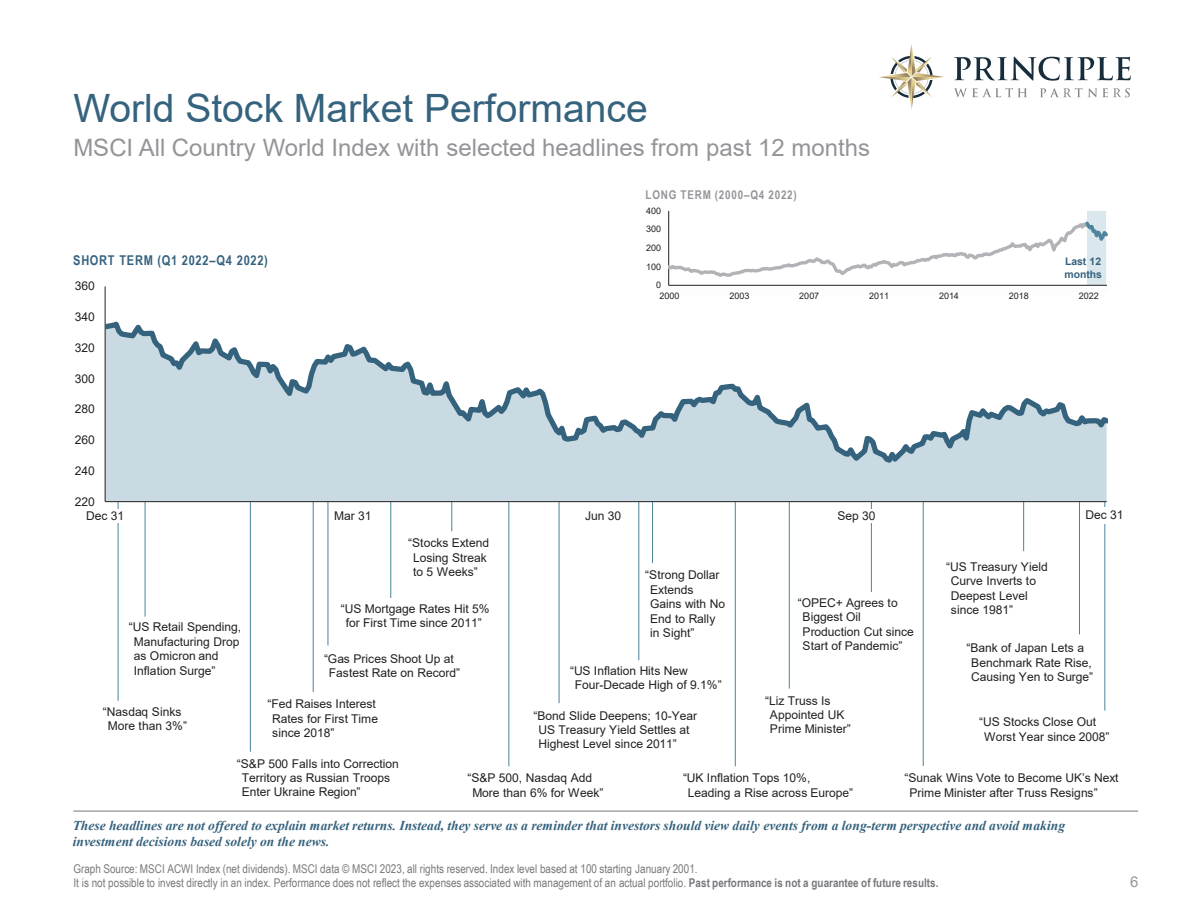
<style>
.page{position:relative;width:1188px;height:918px;background:#fff}
.page>*{position:absolute;margin:0;border:0;box-sizing:border-box;transform-origin:0 0}
.t1{font:39px "Arial";color:#35627d}
.t2{font:24px "Arial";color:#939598}
.t3{font:15px "Arial";color:#939598}
.t4{font:italic 700 13.5px/16.2px "Times New Roman";color:#35627d}
.t5{font:700 13.5px "Arial Narrow";letter-spacing:.05em;color:#35627d}
.t6{font:12.15px "Arial";letter-spacing:-.005em;color:#231f20}
.t7{font:12px/14.4px "Arial";letter-spacing:-.005em;color:#231f20}
.t8{font:12px/14.4px "Arial Narrow";letter-spacing:.005em;color:#76787b}
.t9{font:700 12px "Arial Narrow";letter-spacing:.065em;color:#939598}
.t10{font:700 10.5px/12.6px "Arial";letter-spacing:-.005em;color:#35627d}
.t11{font:9px "Arial";letter-spacing:.005em;color:#231f20}
.s1{font-weight:700}
</style>
<div class="page">
<hr style="left:390px;top:436px;width:1px;height:162px;background:#49839c">
<hr style="left:1104px;top:487px;width:1px;height:224px;background:#49839c">
<hr style="left:73px;top:811px;width:1065px;height:1px;background:#76787b">
<hr style="left:668px;top:211px;width:1px;height:74px;background:#231f20">
<hr style="left:669px;top:285px;width:438px;height:1px;background:#231f20">
<svg style="left:669px;top:211px;width:439px;height:74px"></svg>
<hr style="left:735px;top:484px;width:1px;height:282px;background:#49839c">
<hr style="left:328px;top:483px;width:1px;height:162px;background:#49839c">
<hr style="left:451px;top:446px;width:1px;height:85px;background:#49839c">
<hr style="left:118px;top:477px;width:1px;height:224px;background:#49839c">
<hr style="left:145px;top:471px;width:1px;height:146px;background:#49839c">
<hr style="left:250px;top:454px;width:1px;height:298px;background:#49839c">
<hr style="left:638px;top:459px;width:1px;height:201px;background:#49839c">
<hr style="left:923px;top:466px;width:1px;height:300px;background:#49839c">
<hr style="left:789px;top:492px;width:1px;height:197px;background:#49839c">
<hr style="left:652px;top:448px;width:1px;height:115px;background:#49839c">
<hr style="left:1079px;top:484px;width:1px;height:150px;background:#49839c">
<hr style="left:313px;top:492px;width:1px;height:200px;background:#49839c">
<hr style="left:871px;top:483px;width:1px;height:109px;background:#49839c">
<hr style="left:1023px;top:467px;width:1px;height:84px;background:#49839c">
<hr style="left:508px;top:465px;width:1px;height:301px;background:#49839c">
<hr style="left:559px;top:488px;width:1px;height:215px;background:#49839c">
<div style="left:106px;top:468px;width:1001px;height:33px;background:#c9dae2"></div>
<hr style="left:105px;top:286px;width:1px;height:216px;background:#231f20">
<hr style="left:105px;top:501px;width:1002px;height:1px;background:#231f20">
<svg style="left:105px;top:317px;width:1003px;height:151px"></svg>
<div style="left:86px;top:509px;width:38px;height:13px;background:#fff"></div>
<div style="left:837px;top:509px;width:38px;height:13px;background:#fff"></div>
<div style="left:1081px;top:508px;width:47px;height:16px;background:#fff"></div>
<svg style="left:879px;top:44px;width:65px;height:66px"></svg>
<svg style="left:954px;top:88px;width:73px;height:9px"></svg>
<svg style="left:1040px;top:88px;width:90px;height:9px"></svg>
<svg style="left:954px;top:57px;width:177px;height:24px"></svg>
<p class="t1" style="left:73px;top:82px;width:576px">World Stock Market Performance</p>
<p class="t2" style="left:73px;top:131px;width:798px">MSCI All Country World Index with selected headlines from past 12 months</p>
<p class="t9" style="left:646px;top:186px;width:153px">LONG TERM (2000–Q4 2022)</p>
<p class="t11" style="left:646px;top:204px;width:17px">400</p>
<p class="t11" style="left:646px;top:223px;width:17px">300</p>
<p class="t5" style="left:73px;top:250px;width:196px">SHORT TERM (Q1 2022–Q4 2022)</p>
<p class="t7" style="left:75px;top:279px;width:22px">360</p>
<p class="t7" style="left:75px;top:309px;width:22px">340</p>
<p class="t7" style="left:75px;top:340px;width:22px">320</p>
<p class="t7" style="left:75px;top:371px;width:22px">300</p>
<p class="t7" style="left:75px;top:402px;width:22px">280</p>
<p class="t7" style="left:75px;top:433px;width:22px">260</p>
<p class="t7" style="left:75px;top:463px;width:22px">240</p>
<p class="t7" style="left:75px;top:494px;width:22px">220</p>
<p class="t11" style="left:646px;top:242px;width:17px">200</p>
<p class="t11" style="left:646px;top:260px;width:17px">100</p>
<p class="t11" style="left:656px;top:279px;width:7px">0</p>
<p class="t10" style="left:1064px;top:255px;width:39px">Last 12 months</p>
<p class="t11" style="left:660px;top:290px;width:21px">2000</p>
<p class="t11" style="left:729px;top:290px;width:21px">2003</p>
<p class="t11" style="left:799px;top:290px;width:21px">2007</p>
<p class="t11" style="left:869px;top:290px;width:21px">2011</p>
<p class="t11" style="left:939px;top:290px;width:21px">2014</p>
<p class="t11" style="left:1009px;top:290px;width:21px">2018</p>
<p class="t11" style="left:1079px;top:290px;width:21px">2022</p>
<p class="t7" style="left:86px;top:508px;width:40px">Dec 31</p>
<p class="t7" style="left:334px;top:508px;width:39px">Mar 31</p>
<p class="t7" style="left:585px;top:508px;width:38px">Jun 30</p>
<p class="t7" style="left:837px;top:508px;width:40px">Sep 30</p>
<p class="t7" style="left:134px;top:620px;width:109px;text-indent:-5px">“US Retail Spending,<br>Manufacturing Drop as Omicron and<br>Inflation Surge”</p>
<p class="t7" style="left:103px;top:704px;width:86px;text-align:center">“Nasdaq Sinks<br>More than 3%”</p>
<p class="t7" style="left:408px;top:536px;width:82px;text-align:center">“Stocks Extend<br>Losing Streak to 5 Weeks”</p>
<p class="t7" style="left:341px;top:601px;width:150px;text-align:center">“US Mortgage Rates Hit 5% for First Time since 2011”</p>
<p class="t7" style="left:324px;top:651px;width:138px;text-align:center">“Gas Prices Shoot Up at<br>Fastest Rate on Record”</p>
<p class="t6" style="left:267px;top:696px;width:110px">“Fed Raises Interest</p>
<p class="t7" style="left:272px;top:711px;width:107px">Rates for First Time since 2018”</p>
<p class="t7" style="left:645px;top:568px;width:76px">“Strong Dollar</p>
<p class="t6" style="left:650px;top:581px;width:45px">Extends</p>
<p class="t7" style="left:650px;top:597px;width:76px">Gains with No<br>End to Rally in Sight”</p>
<p class="t7" style="left:575px;top:663px;width:148px;text-indent:-5px">“US Inflation Hits New<br>Four-Decade High of 9.1%”</p>
<p class="t7" style="left:538px;top:708px;width:160px;text-indent:-5px">“Bond Slide Deepens; 10-Year<br>US Treasury Yield Settles at<br>Highest Level since 2011”</p>
<p class="t7" style="left:803px;top:595px;width:113px;text-indent:-5px">“OPEC+ Agrees to<br>Biggest Oil<br>Production Cut since<br>Start of Pandemic”</p>
<p class="t7" style="left:770px;top:693px;width:82px;text-indent:-5px">“Liz Truss Is<br>Appointed UK<br>Prime Minister”</p>
<p class="t7" style="left:951px;top:559px;width:98px;text-indent:-5px">“US Treasury Yield<br>Curve Inverts to<br>Deepest Level since 1981”</p>
<p class="t7" style="left:1085px;top:508px;width:40px">Dec 31</p>
<p class="t7" style="left:971px;top:641px;width:123px;text-indent:-5px">“Bank of Japan Lets a<br>Benchmark Rate Rise,<br>Causing Yen to Surge”</p>
<p class="t7" style="left:984px;top:715px;width:127px;text-indent:-5px">“US Stocks Close Out<br>Worst Year since 2008”</p>
<p class="t7" style="left:242px;top:756px;width:159px;text-indent:-5px">“S&amp;P 500 Falls into Correction<br>Territory as Russian Troops<br>Enter Ukraine Region”</p>
<p class="t7" style="left:472px;top:771px;width:133px;text-indent:-5px">“S&amp;P 500, Nasdaq Add<br>More than 6% for Week”</p>
<p class="t6" style="left:683px;top:770px;width:129px">“UK Inflation Tops 10%,</p>
<p class="t7" style="left:688px;top:785px;width:167px">Leading a Rise across Europe”</p>
<p class="t7" style="left:909px;top:771px;width:211px;text-indent:-5px">“Sunak Wins Vote to Become UK’s Next<br>Prime Minister after Truss Resigns”</p>
<p class="t4" style="left:73px;top:817px;width:994px">These headlines are not offered to explain market returns. Instead, they serve as a reminder that investors should view daily events from a long-term perspective and avoid making investment decisions based solely on the news.</p>
<p class="t8" style="left:73px;top:861px;width:867px">Graph Source: MSCI ACWI Index (net dividends). MSCI data © MSCI 2023, all rights reserved. Index level based at 100 starting January 2001.<br>It is not possible to invest directly in an index. Performance does not reflect the expenses associated with management of an actual portfolio. <span class="s1">Past performance is not a guarantee of future results.</span></p>
<p class="t3" style="left:1130px;top:871px;width:10px">6</p>
</div>
